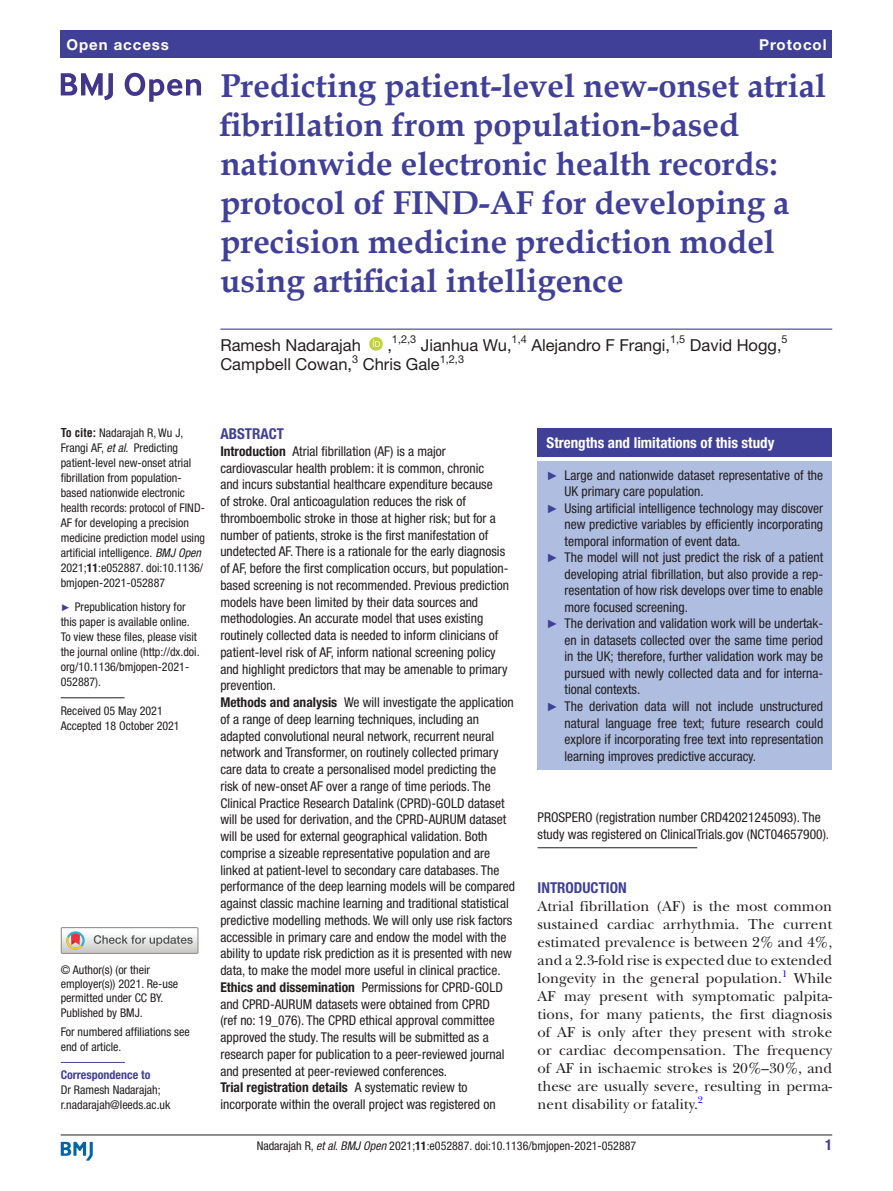
<style>
.page{position:relative;width:893px;height:1191px;background:#fff}
.page>*{position:absolute;margin:0;border:0;box-sizing:border-box;transform-origin:0 0}
.t1{font:700 33px/39px "Book Antiqua";color:#414099}
.t2{font:16.5px "Helvetica Neue LT Std";color:#231f20}
.t3{font:15px/18px "New Baskerville";color:#231f20;text-align:justify}
.t4{font:700 condensed 15px "Helvetica Neue LT Std";color:#fff}
.t5{font:700 condensed 15px "Helvetica Neue LT Std";color:#414099}
.t6{font:700 15px "Helvetica Neue LT Std";letter-spacing:.065em;color:#fff}
.t7{font:condensed 13.5px/16.8px "Helvetica Neue LT Std";color:#231f20}
.t8{font:condensed 12px/15px "Helvetica Neue LT Std";color:#231f20}
.t9{font:700 condensed 12px "Helvetica Neue LT Std";color:#414099}
.t10{font:10.95px "Helvetica Neue LT Std";color:#231f20}
.t11{font:9.9px "New Baskerville";color:#00f}
.s1{font-family:"Helvetica LT Std";font-weight:700}
.s2{font-style:italic}
.s3{font-weight:700}
.s4{font-family:"Arial";font-stretch:normal;font-size:9.75px;color:#414099}
.s5{font-family:"Arial";font-stretch:normal;font-size:12px;color:#414099}
</style>
<div class="page">
<hr style="left:61px;top:1134px;width:771px;height:1px;background:#231f20">
<svg style="left:61px;top:1141px;width:32px;height:19px"></svg>
<div style="left:61px;top:31px;width:771px;height:27px;background:#414099"></div>
<hr style="left:220px;top:328px;width:612px;height:2px;background:#414099">
<svg style="left:369px;top:337px;width:14px;height:14px"></svg>
<hr style="left:61px;top:697px;width:64px;height:1px;background:#231f20">
<hr style="left:61px;top:1062px;width:64px;height:1px;background:#414099">
<svg style="left:61px;top:73px;width:52px;height:27px"></svg>
<svg style="left:125px;top:73px;width:76px;height:29px"></svg>
<div style="left:61px;top:927px;width:138px;height:27px;border:1px solid #969090"></div>
<svg style="left:61px;top:927px;width:137px;height:26px"></svg>
<hr style="left:538px;top:847px;width:159px;height:1px;background:#231f20">
<div style="left:538px;top:428px;width:294px;height:29px;background:#414099"></div>
<div style="left:538px;top:461px;width:294px;height:308px;background:#afbde1"></div>
<p class="t6" style="left:66px;top:35px;width:104px">Open access</p>
<p class="t6" style="left:759px;top:35px;width:69px">Protocol</p>
<h1 class="t1" style="left:220px;top:66px;width:607px">Predicting patient-level new-onset atrial fibrillation from population-based nationwide electronic health records: protocol of FIND-AF for developing a precision medicine prediction model using artificial intelligence</h1>
<p class="t2" style="left:220px;top:335px;width:142px">Ramesh Nadarajah</p>
<p class="t2" style="left:387px;top:335px;width:6px">,</p>
<p class="t10" style="left:392px;top:333px;width:26px">1,2,3</p>
<p class="t2" style="left:421px;top:335px;width:92px">Jianhua Wu,</p>
<p class="t10" style="left:512px;top:333px;width:17px">1,4</p>
<p class="t2" style="left:531px;top:335px;width:140px">Alejandro F Frangi,</p>
<p class="t10" style="left:670px;top:333px;width:17px">1,5</p>
<p class="t2" style="left:690px;top:335px;width:93px">David Hogg,</p>
<p class="t10" style="left:782px;top:333px;width:8px">5</p>
<p class="t2" style="left:220px;top:354px;width:133px">Campbell Cowan,</p>
<p class="t10" style="left:352px;top:352px;width:8px">3</p>
<p class="t2" style="left:363px;top:354px;width:78px">Chris Gale</p>
<p class="t10" style="left:440px;top:352px;width:26px">1,2,3</p>
<p class="t8" style="left:61px;top:425px;width:146px"><span class="s1">To cite:</span> Nadarajah R, Wu J,<br>Frangi AF, <span class="s2">et al</span>. Predicting patient-level new-onset atrial fibrillation from population&shy;based nationwide electronic health records: protocol of FIND-<br>AF for developing a precision medicine prediction model using artificial intelligence. <span class="s2">BMJ Open<br></span>2021;<span class="s3">11</span>:e052887. doi:10.1136/ bmjopen-2021-052887</p>
<p class="t8" style="left:61px;top:599px;width:140px"><span class="s4">►</span> Prepublication history for this paper is available online.<br>To view these files, please visit the journal online (http://dx.doi. org/10.1136/bmjopen-2021-<br>052887).</p>
<p class="t8" style="left:61px;top:703px;width:120px">Received 05 May 2021<br>Accepted 18 October 2021</p>
<p class="t8" style="left:61px;top:962px;width:119px;line-height:14.4px">© Author(s) (or their employer(s)) 2021. Re-use permitted under CC BY.<br>Published by BMJ.</p>
<p class="t8" style="left:61px;top:1024px;width:130px">For numbered affiliations see end of article.</p>
<p class="t9" style="left:61px;top:1067px;width:91px">Correspondence to</p>
<p class="t8" style="left:61px;top:1082px;width:111px">Dr Ramesh Nadarajah; r.nadarajah@leeds.ac.uk</p>
<p class="t5" style="left:220px;top:425px;width:65px">ABSTRACT</p>
<p class="t7" style="left:220px;top:442px;width:296px"><span class="s3">Introduction</span> Atrial fibrillation (AF) is a major cardiovascular health problem: it is common, chronic<br>and incurs substantial healthcare expenditure because<br>of stroke. Oral anticoagulation reduces the risk of thromboembolic stroke in those at higher risk; but for a number of patients, stroke is the first manifestation of undetected AF. There is a rationale for the early diagnosis of AF, before the first complication occurs, but population&shy;based screening is not recommended. Previous prediction models have been limited by their data sources and methodologies. An accurate model that uses existing routinely collected data is needed to inform clinicians of patient-level risk of AF, inform national screening policy and highlight predictors that may be amenable to primary prevention.<br><span class="s3">Methods and analysis</span> We will investigate the application of a range of deep learning techniques, including an adapted convolutional neural network, recurrent neural network and Transformer, on routinely collected primary care data to create a personalised model predicting the risk of new-onset AF over a range of time periods. The Clinical Practice Research Datalink (CPRD)-GOLD dataset will be used for derivation, and the CPRD-AURUM dataset will be used for external geographical validation. Both comprise a sizeable representative population and are linked at patient-level to secondary care databases. The performance of the deep learning models will be compared against classic machine learning and traditional statistical predictive modelling methods. We will only use risk factors accessible in primary care and endow the model with the ability to update risk prediction as it is presented with new data, to make the model more useful in clinical practice.<br><span class="s3">Ethics and dissemination</span> Permissions for CPRD-GOLD and CPRD-AURUM datasets were obtained from CPRD<br>(ref no: 19_076). The CPRD ethical approval committee approved the study. The results will be submitted as a research paper for publication to a peer-reviewed journal and presented at peer-reviewed conferences.<br><span class="s3">Trial registration details</span> A systematic review to incorporate within the overall project was registered on</p>
<p class="t4" style="left:547px;top:434px;width:229px">Strengths and limitations of this study</p>
<p class="t7" style="left:547px;top:466px;width:278px"><span class="s5">►</span> Large and nationwide dataset representative of the</p>
<p class="t7" style="left:565px;top:483px;width:141px">UK primary care population.</p>
<p class="t7" style="left:547px;top:499px;width:278px"><span class="s5">►</span> Using artificial intelligence technology may discover</p>
<p class="t7" style="left:565px;top:516px;width:260px">new predictive variables by efficiently incorporating</p>
<p class="t7" style="left:565px;top:532px;width:177px">temporal information of event data.</p>
<p class="t7" style="left:547px;top:549px;width:278px"><span class="s5">►</span> The model will not just predict the risk of a patient</p>
<p class="t7" style="left:565px;top:565px;width:260px">developing atrial fibrillation, but also provide a rep-</p>
<p class="t7" style="left:565px;top:582px;width:260px">resentation of how risk develops over time to enable</p>
<p class="t7" style="left:565px;top:598px;width:125px">more focused screening.</p>
<p class="t7" style="left:547px;top:615px;width:278px"><span class="s5">►</span> The derivation and validation work will be undertak-</p>
<p class="t7" style="left:565px;top:631px;width:260px">en in datasets collected over the same time period</p>
<p class="t7" style="left:565px;top:648px;width:260px">in the UK; therefore, further validation work may be</p>
<p class="t7" style="left:565px;top:664px;width:260px">pursued with newly collected data and for interna-</p>
<p class="t7" style="left:565px;top:681px;width:77px">tional contexts.</p>
<p class="t7" style="left:547px;top:697px;width:278px"><span class="s5">►</span> The derivation data will not include unstructured</p>
<p class="t7" style="left:565px;top:714px;width:260px">natural language free text; future research could</p>
<p class="t7" style="left:565px;top:730px;width:260px">explore if incorporating free text into representation</p>
<p class="t7" style="left:565px;top:747px;width:193px">learning improves predictive accuracy.</p>
<p class="t7" style="left:538px;top:809px;width:293px">PROSPERO (registration number CRD42021245093). The study was registered on ClinicalTrials.gov (NCT04657900).</p>
<p class="t5" style="left:538px;top:878px;width:91px">INTRODUCTION</p>
<p class="t3" style="left:538px;top:897px;width:296px">Atrial fibrillation (AF) is the most common sustained cardiac arrhythmia. The current estimated prevalence is between 2% and 4%, and a 2.3-fold rise is expected due to extended longevity in the general population.</p>
<p class="t11" style="left:782px;top:967px;width:7px">1</p>
<p class="t3" style="left:538px;top:969px;width:296px;text-indent:256px">While AF may present with symptomatic palpita&shy;tions, for many patients, the first diagnosis of AF is only after they present with stroke or cardiac decompensation. The frequency of AF in ischaemic strokes is 20%–30%, and these are usually severe, resulting in perma&shy;nent disability or fatality.</p>
<p class="t11" style="left:698px;top:1093px;width:7px">2</p>
<p class="t8" style="left:257px;top:1137px;width:381px">Nadarajah R, <span class="s2">et al</span>. <span class="s2">BMJ Open</span> 2021;<span class="s3">11</span>:e052887. doi:10.1136/bmjopen-2021-052887</p>
<p class="t5" style="left:825px;top:1135px;width:9px">1</p>
</div>
